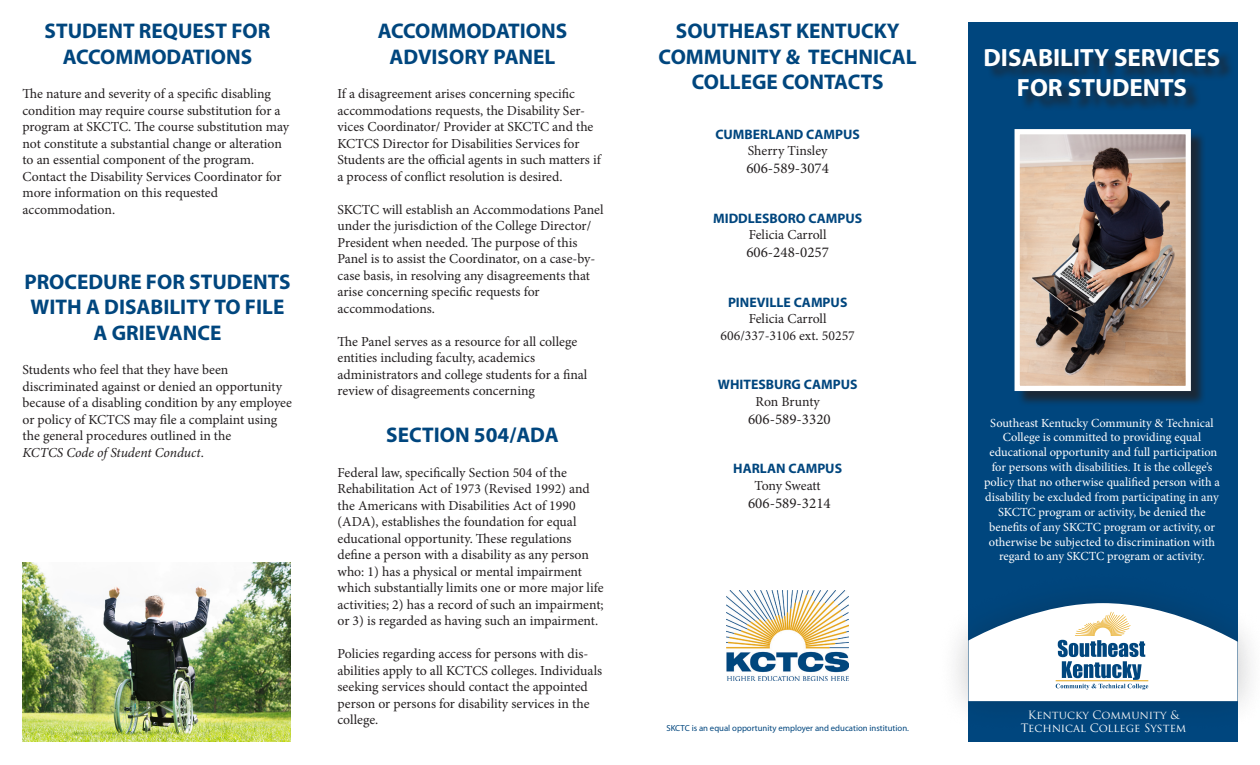
<style>
.page{position:relative;width:1260px;height:765px;background:#fff}
.page>*{position:absolute;margin:0;border:0;box-sizing:border-box;transform-origin:0 0}
.t1{font:700 25px "Myriad Pro";color:#fff}
.t2{font:700 21.25px/25.5px "Myriad Pro";color:#00467e;text-align:center}
.t3{font:15px "Minion Pro";color:#231f20}
.t4{font:13.75px/16.5px "Minion Pro";color:#231f20}
.t5{font:700 13.75px "Myriad Pro";color:#00467e}
.t6{font:italic 13.75px "Minion Pro";letter-spacing:-.005em;color:#231f20}
.t7{font:12.38px/14.9px "Minion Pro";color:#fff;text-align:center}
.t8{font:11.25px "Trajan Pro";color:#fff}
.t9{font:8.75px "Myriad Pro";color:#00467e}
.s1{font-style:normal}
</style>
<div class="page">
<div style="left:968px;top:22px;width:270px;height:720px;background:#00467e"></div>
<div style="left:937px;top:570px;width:323px;height:162px;background:#1a1c21;opacity:.25"></div>
<svg style="left:969px;top:603px;width:269px;height:98px"></svg>
<div style="left:987px;top:50px;width:248px;height:61px;background:#231f20;opacity:.75"></div>
<div style="left:1016px;top:131px;width:190px;height:276px;background:#231f20;opacity:.75"></div>
<img style="left:1021px;top:135px;width:164px;height:250px">
<div style="left:1015px;top:129px;width:176px;height:262px;border:5px solid #fff"></div>
<img style="left:727px;top:591px;width:122px;height:90px">
<img style="left:22px;top:563px;width:269px;height:179px">
<p class="t2" style="left:45px;top:18px;width:227px">STUDENT REQUEST FOR</p>
<p class="t2" style="left:63px;top:43px;width:191px">ACCOMMODATIONS</p>
<p class="t4" style="left:22px;top:86px;width:268px">The nature and severity of a specific disabling condition may require course substitution for a program at SKCTC. The course substitution may</p>
<p class="t4" style="left:22px;top:135px;width:261px">not constitute a substantial change or alteration to an essential component of the program.</p>
<p class="t4" style="left:22px;top:168px;width:261px">Contact the Disability Services Coordinator for more information on this requested</p>
<p class="t4" style="left:22px;top:201px;width:94px">accommodation.</p>
<p class="t2" style="left:24px;top:268px;width:268px">PROCEDURE FOR STUDENTS<br>WITH A DISABILITY TO FILE<br>A GRIEVANCE</p>
<p class="t4" style="left:22px;top:362px;width:207px">Students who feel that they have been</p>
<p class="t4" style="left:22px;top:378px;width:271px">discriminated against or denied an opportunity because of a disabling condition by any employee or policy of KCTCS may file a complaint using</p>
<p class="t4" style="left:22px;top:428px;width:210px">the general procedures outlined in the</p>
<p class="t6" style="left:22px;top:443px;width:183px">KCTCS Code of Student Conduct<span class="s1">.</span></p>
<p class="t2" style="left:378px;top:18px;width:191px">ACCOMMODATIONS</p>
<p class="t2" style="left:389px;top:43px;width:168px">ADVISORY PANEL</p>
<p class="t4" style="left:338px;top:86px;width:257px">If a disagreement arises concerning specific accommodations requests, the Disability Ser&shy;vices Coordinator/ Provider at SKCTC and the KCTCS Director for Disabilities Services for</p>
<p class="t4" style="left:338px;top:152px;width:265px">Students are the official agents in such matters if a process of conflict resolution is desired.</p>
<p class="t4" style="left:338px;top:201px;width:268px">SKCTC will establish an Accommodations Panel under the jurisdiction of the College Director/ President when needed. The purpose of this Panel is to assist the Coordinator, on a case-by&shy;case basis, in resolving any disagreements that</p>
<p class="t4" style="left:338px;top:284px;width:204px">arise concerning specific requests for</p>
<p class="t4" style="left:338px;top:300px;width:99px">accommodations.</p>
<p class="t4" style="left:338px;top:333px;width:241px">The Panel serves as a resource for all college</p>
<p class="t4" style="left:338px;top:350px;width:199px">entities including faculty, academics</p>
<p class="t4" style="left:338px;top:366px;width:251px">administrators and college students for a final review of disagreements concerning</p>
<p class="t2" style="left:386px;top:422px;width:174px">SECTION 504/ADA</p>
<p class="t4" style="left:338px;top:464px;width:231px">Federal law, specifically Section 504 of the</p>
<p class="t4" style="left:338px;top:481px;width:254px">Rehabilitation Act of 1973 (Revised 1992) and the Americans with Disabilities Act of 1990 (ADA), establishes the foundation for equal</p>
<p class="t4" style="left:338px;top:530px;width:236px">educational opportunity. These regulations</p>
<p class="t4" style="left:338px;top:547px;width:268px">define a person with a disability as any person who: 1) has a physical or mental impairment which substantially limits one or more major life activities; 2) has a record of such an impairment; or 3) is regarded as having such an impairment.</p>
<p class="t4" style="left:338px;top:646px;width:266px">Policies regarding access for persons with dis&shy;abilities apply to all KCTCS colleges. Individuals seeking services should contact the appointed person or persons for disability services in the</p>
<p class="t4" style="left:338px;top:712px;width:42px">college.</p>
<p class="t2" style="left:676px;top:18px;width:225px">SOUTHEAST KENTUCKY</p>
<p class="t2" style="left:659px;top:43px;width:260px">COMMUNITY &amp; TECHNICAL<br>COLLEGE CONTACTS</p>
<p class="t5" style="left:715px;top:125px;width:146px">CUMBERLAND CAMPUS</p>
<p class="t4" style="left:748px;top:143px;width:81px">Sherry Tinsley</p>
<p class="t3" style="left:746px;top:159px;width:84px">606-589-3074</p>
<p class="t5" style="left:713px;top:209px;width:151px">MIDDLESBORO CAMPUS</p>
<p class="t4" style="left:749px;top:227px;width:79px">Felicia Carroll</p>
<p class="t3" style="left:746px;top:243px;width:84px">606-248-0257</p>
<p class="t5" style="left:728px;top:293px;width:121px">PINEVILLE CAMPUS</p>
<p class="t4" style="left:749px;top:311px;width:79px">Felicia Carroll</p>
<p class="t4" style="left:721px;top:327px;width:136px">606/337-3106 ext. 50257</p>
<p class="t5" style="left:718px;top:376px;width:141px">WHITESBURG CAMPUS</p>
<p class="t4" style="left:756px;top:393px;width:66px">Ron Brunty</p>
<p class="t3" style="left:748px;top:409px;width:84px">606-589-3320</p>
<p class="t5" style="left:733px;top:460px;width:110px">HARLAN CAMPUS</p>
<p class="t4" style="left:755px;top:477px;width:68px">Tony Sweatt</p>
<p class="t3" style="left:748px;top:493px;width:84px">606-589-3214</p>
<p class="t9" style="left:666px;top:723px;width:244px">SKCTC is an equal opportunity employer and education institution.</p>
<p class="t1" style="left:984px;top:41px;width:238px">DISABILITY SERVICES</p>
<p class="t1" style="left:1017px;top:71px;width:172px">FOR STUDENTS</p>
<p class="t7" style="left:990px;top:415px;width:225px">Southeast Kentucky Community &amp; Technical<br>College is committed to providing equal</p>
<p class="t7" style="left:984px;top:445px;width:237px">educational opportunity and full participation for persons with disabilities. It is the college’s policy that no otherwise qualified person with a</p>
<p class="t7" style="left:985px;top:490px;width:235px">disability be excluded from participating in any</p>
<p class="t7" style="left:998px;top:504px;width:209px">SKCTC program or activity, be denied the</p>
<p class="t7" style="left:989px;top:519px;width:227px">benefits of any SKCTC program or activity, or</p>
<p class="t7" style="left:989px;top:534px;width:228px">otherwise be subjected to discrimination with regard to any SKCTC program or activity.</p>
<p class="t8" style="left:1028px;top:707px;width:153px">Kentucky Community &amp;</p>
<p class="t8" style="left:1021px;top:721px;width:167px">Technical College System</p>
</div>
